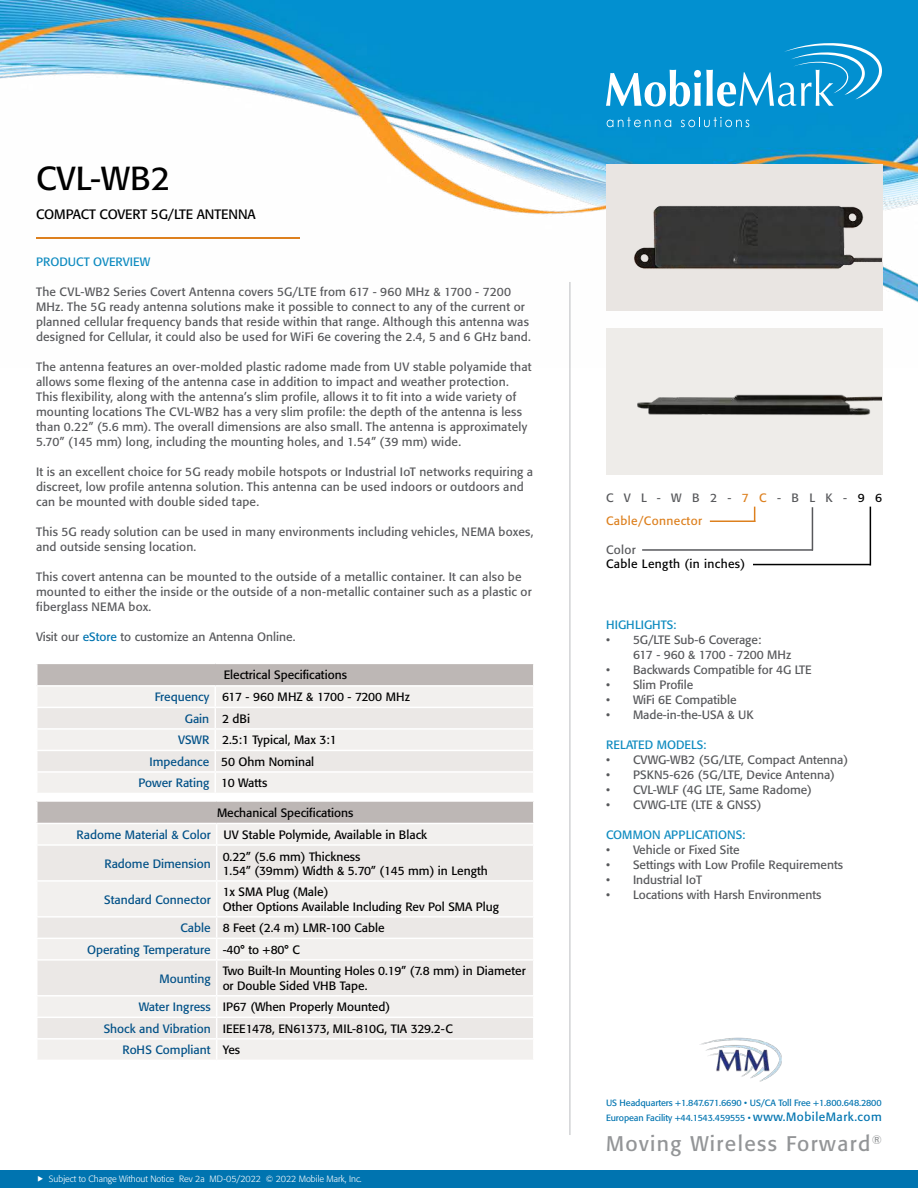
<style>
.page{position:relative;width:918px;height:1188px;background:#fff}
.page>*{position:absolute;margin:0;border:0;box-sizing:border-box;transform-origin:0 0}
.t1{font:33px "Formata";color:#000}
.t2{font:21px "Formata";letter-spacing:.07em;color:#939597}
.t3{font:13.5px "Formata";letter-spacing:-.005em;color:#000}
.t4{font:12px/15px "Formata";letter-spacing:.01em;color:#57585b}
.t5{font:12px/14.4px "Formata";color:#000}
.t6{font:12px "Formata";color:#005087}
.t7{font:12px "Formata";color:#0e8bc0}
.t8{font:12px/22.5px "Formata";letter-spacing:.03em;color:#dd801e}
.t9{font:12px "Formata";letter-spacing:.03em;color:#000}
.t10{font:9px/15px "Formata";letter-spacing:-.01em;color:#0074b0}
.t11{font:300 9px "Formata";color:#fff}
.s1{color:#0074b0}
.s2{color:#005087}
.s3{color:#000}
.s4{color:#57585b}
.s5{font-size:12px}
</style>
<div class="page">
<div style="left:0;top:1170px;width:918px;height:18px;background:#0074b0"></div>
<hr style="left:570px;top:282px;width:1px;height:853px;background:#bbbdc0">
<img style="left:0;top:0;width:918px;height:368px">
<svg style="left:606px;top:43px;width:276px;height:63px"></svg>
<svg style="left:607px;top:117px;width:64px;height:10px"></svg>
<svg style="left:681px;top:117px;width:68px;height:10px"></svg>
<img style="left:700px;top:1037px;width:82px;height:45px">
<img style="left:606px;top:328px;width:276px;height:146px">
<img style="left:606px;top:164px;width:276px;height:146px">
<hr style="left:36px;top:237px;width:264px;height:2px;background:#dd801e">
<svg style="left:754px;top:507px;width:1px;height:13px"></svg>
<hr style="left:753px;top:564px;width:117px;height:1px;background:#000">
<hr style="left:870px;top:507px;width:1px;height:58px;background:#000">
<hr style="left:710px;top:520px;width:45px;height:2px;background:#dd801e">
<hr style="left:642px;top:549px;width:171px;height:2px;background:#57585b">
<hr style="left:812px;top:507px;width:1px;height:43px;background:#57585b">
<div style="left:37px;top:663px;width:497px;height:23px;background:#bdb7b5"></div>
<hr style="left:36px;top:663px;width:179px;height:1px;background:#fff">
<hr style="left:215px;top:663px;width:320px;height:1px;background:#fff">
<hr style="left:36px;top:664px;width:2px;height:21px;background:#fff">
<hr style="left:533px;top:664px;width:2px;height:21px;background:#fff">
<hr style="left:36px;top:685px;width:179px;height:2px;background:#fff">
<hr style="left:215px;top:685px;width:320px;height:2px;background:#fff">
<div style="left:37px;top:687px;width:496px;height:106px;background:#f2f0ee"></div>
<hr style="left:215px;top:707px;width:320px;height:1px;background:#fff">
<hr style="left:215px;top:728px;width:320px;height:2px;background:#fff">
<div style="left:37px;top:801px;width:497px;height:22px;background:#bdb7b5"></div>
<div style="left:38px;top:824px;width:495px;height:236px;background:#f2f0ee"></div>
<div style="left:38px;top:846px;width:495px;height:192px;background:#ebe8e6"></div>
<hr style="left:36px;top:880px;width:181px;height:2px;background:#fff">
<hr style="left:36px;top:916px;width:181px;height:2px;background:#fff">
<hr style="left:36px;top:938px;width:181px;height:1px;background:#fff">
<hr style="left:36px;top:959px;width:181px;height:2px;background:#fff">
<hr style="left:217px;top:959px;width:318px;height:2px;background:#fff">
<hr style="left:36px;top:995px;width:181px;height:2px;background:#fff">
<hr style="left:36px;top:1017px;width:181px;height:1px;background:#fff">
<hr style="left:36px;top:1038px;width:181px;height:2px;background:#fff">
<hr style="left:36px;top:800px;width:181px;height:2px;background:#fff">
<hr style="left:217px;top:800px;width:318px;height:2px;background:#fff">
<hr style="left:36px;top:802px;width:2px;height:21px;background:#fff">
<hr style="left:533px;top:802px;width:2px;height:21px;background:#fff">
<hr style="left:217px;top:995px;width:318px;height:2px;background:#fff">
<hr style="left:217px;top:1017px;width:318px;height:1px;background:#fff">
<hr style="left:217px;top:1038px;width:318px;height:2px;background:#fff">
<hr style="left:36px;top:844px;width:181px;height:2px;background:#fff">
<hr style="left:217px;top:880px;width:318px;height:2px;background:#fff">
<hr style="left:216px;top:882px;width:1px;height:34px;background:#fff">
<hr style="left:217px;top:916px;width:318px;height:2px;background:#fff">
<hr style="left:217px;top:938px;width:318px;height:1px;background:#fff">
<hr style="left:217px;top:844px;width:318px;height:2px;background:#fff">
<hr style="left:216px;top:846px;width:1px;height:34px;background:#fff">
<svg style="left:216px;top:918px;width:1px;height:41px"></svg>
<hr style="left:216px;top:961px;width:1px;height:34px;background:#fff">
<svg style="left:216px;top:997px;width:1px;height:63px"></svg>
<svg style="left:216px;top:824px;width:1px;height:20px"></svg>
<h1 class="t1" style="left:36px;top:164px;width:136px">CVL-WB2</h1>
<p class="t3" style="left:36px;top:208px;width:221px">COMPACT COVERT 5G/LTE ANTENNA</p>
<p class="t7" style="left:36px;top:256px;width:116px">PRODUCT OVERVIEW</p>
<p class="t4" style="left:36px;top:285px;width:496px">The CVL-WB2 Series Covert Antenna covers 5G/LTE from 617 - 960 MHz &amp; 1700 - 7200<br>MHz. The 5G ready antenna solutions make it possible to connect to any of the current or planned cellular frequency bands that reside within that range. Although this antenna was designed for Cellular, it could also be used for WiFi 6e covering the 2.4, 5 and 6 GHz band.</p>
<p class="t4" style="left:36px;top:360px;width:497px">The antenna features an over-molded plastic radome made from UV stable polyamide that allows some flexing of the antenna case in addition to impact and weather protection.<br>This flexibility, along with the antenna’s slim profile, allows it to fit into a wide variety of mounting locations The CVL-WB2 has a very slim profile: the depth of the antenna is less than 0.22” (5.6 mm). The overall dimensions are also small. The antenna is approximately 5.70” (145 mm) long, including the mounting holes, and 1.54” (39 mm) wide.</p>
<p class="t4" style="left:36px;top:465px;width:499px">It is an excellent choice for 5G ready mobile hotspots or Industrial IoT networks requiring a discreet, low profile antenna solution. This antenna can be used indoors or outdoors and can be mounted with double sided tape.</p>
<p class="t4" style="left:36px;top:525px;width:499px">This 5G ready solution can be used in many environments including vehicles, NEMA boxes, and outside sensing location.</p>
<p class="t4" style="left:36px;top:570px;width:497px">This covert antenna can be mounted to the outside of a metallic container. It can also be mounted to either the inside or the outside of a non-metallic container such as a plastic or fiberglass NEMA box.</p>
<p class="t4" style="left:36px;top:630px;width:261px">Visit our <span class="s1">eStore</span> to customize an Antenna Online.</p>
<p class="t5" style="left:224px;top:669px;width:125px">Electrical Specifications</p>
<p class="t5" style="left:155px;top:691px;width:257px"><span class="s2">Frequency</span> 617 - 960 MHZ &amp; 1700 - 7200 MHz</p>
<p class="t6" style="left:185px;top:713px;width:67px">Gain <span class="s3">2 dBi</span></p>
<p class="t5" style="left:178px;top:734px;width:160px"><span class="s2">VSWR</span> 2.5:1 Typical, Max 3:1</p>
<p class="t5" style="left:150px;top:755px;width:166px"><span class="s2">Impedance</span> 50 Ohm Nominal</p>
<p class="t6" style="left:139px;top:778px;width:130px">Power Rating <span class="s3">10 Watts</span></p>
<p class="t5" style="left:77px;top:803px;width:352px;line-height:22px;text-indent:140px">Mechanical Specifications<br><span class="s2">Radome Material &amp; Color</span> UV Stable Polymide, Available in Black</p>
<p class="t6" style="left:104px;top:858px;width:108px">Radome Dimension</p>
<p class="t5" style="left:223px;top:850px;width:267px">0.22” (5.6 mm) Thickness<br>1.54” (39mm) Width &amp; 5.70” (145 mm) in Length</p>
<p class="t6" style="left:104px;top:894px;width:108px">Standard Connector</p>
<p class="t5" style="left:223px;top:886px;width:278px">1x SMA Plug (Male)<br>Other Options Available Including Rev Pol SMA Plug</p>
<p class="t5" style="left:87px;top:918px;width:299px;line-height:21.5px;text-indent:93px"><span class="s2">Cable</span> 8 Feet (2.4 m) LMR-100 Cable<br><span class="s2">Operating Temperature</span> -40° to +80° C</p>
<p class="t6" style="left:159px;top:973px;width:53px">Mounting</p>
<p class="t5" style="left:223px;top:965px;width:305px">Two Built-In Mounting Holes 0.19” (7.8 mm) in Diameter or Double Sided VHB Tape.</p>
<p class="t5" style="left:139px;top:1001px;width:253px"><span class="s2">Water Ingress</span> IP67 (When Properly Mounted)</p>
<p class="t5" style="left:104px;top:1022px;width:351px"><span class="s2">Shock and Vibration</span> IEEE1478, EN61373, MIL-810G, TIA 329.2-C</p>
<p class="t6" style="left:122px;top:1045px;width:119px">RoHS Compliant <span class="s3">Yes</span></p>
<p class="t11" style="left:49px;top:1175px;width:314px">Subject to Change Without Notice Rev 2a MD-05/2022 © 2022 Mobile Mark, Inc.</p>
<p class="t8" style="left:606px;top:488px;width:278px"><span class="s4">CVL-WB2-</span>7C<span class="s4">-BLK-</span><span class="s3">96<br></span>Cable/Connector</p>
<p class="t4" style="left:606px;top:543px;width:31px">Color</p>
<p class="t9" style="left:606px;top:558px;width:141px">Cable Length (in inches)</p>
<p class="t7" style="left:606px;top:619px;width:72px">HIGHLIGHTS:</p>
<p class="t4" style="left:633px;top:633px;width:160px;text-indent:-27px">• 5G/LTE Sub-6 Coverage:<br>617 - 960 &amp; 1700 - 7200 MHz</p>
<p class="t4" style="left:606px;top:663px;width:207px">• Backwards Compatible for 4G LTE</p>
<p class="t4" style="left:606px;top:678px;width:89px">• Slim Profile</p>
<p class="t4" style="left:606px;top:693px;width:132px">• WiFi 6E Compatible</p>
<p class="t4" style="left:606px;top:708px;width:149px">• Made-in-the-USA &amp; UK</p>
<p class="t7" style="left:606px;top:739px;width:102px">RELATED MODELS:</p>
<p class="t4" style="left:606px;top:753px;width:244px">• CVWG-WB2 (5G/LTE, Compact Antenna)</p>
<p class="t4" style="left:606px;top:768px;width:231px">• PSKN5-626 (5G/LTE, Device Antenna)</p>
<p class="t4" style="left:606px;top:783px;width:208px">• CVL-WLF (4G LTE, Same Radome)</p>
<p class="t4" style="left:606px;top:798px;width:157px">• CVWG-LTE (LTE &amp; GNSS)</p>
<p class="t7" style="left:606px;top:829px;width:141px">COMMON APPLICATIONS:</p>
<p class="t4" style="left:606px;top:843px;width:135px">• Vehicle or Fixed Site</p>
<p class="t4" style="left:606px;top:858px;width:239px">• Settings with Low Profile Requirements</p>
<p class="t4" style="left:606px;top:873px;width:98px">• Industrial IoT</p>
<p class="t4" style="left:606px;top:888px;width:217px">• Locations with Harsh Environments</p>
<p class="t10" style="left:606px;top:1096px;width:277px">US Headquarters +1.847.671.6690 • US/CA Toll Free +1.800.648.2800<br>European Facility +44.1543.459555 • <span class="s5">www.MobileMark.com</span></p>
<h2 class="t2" style="left:606px;top:1134px;width:277px">Moving Wireless Forward<sup>®</sup></h2>
</div>
